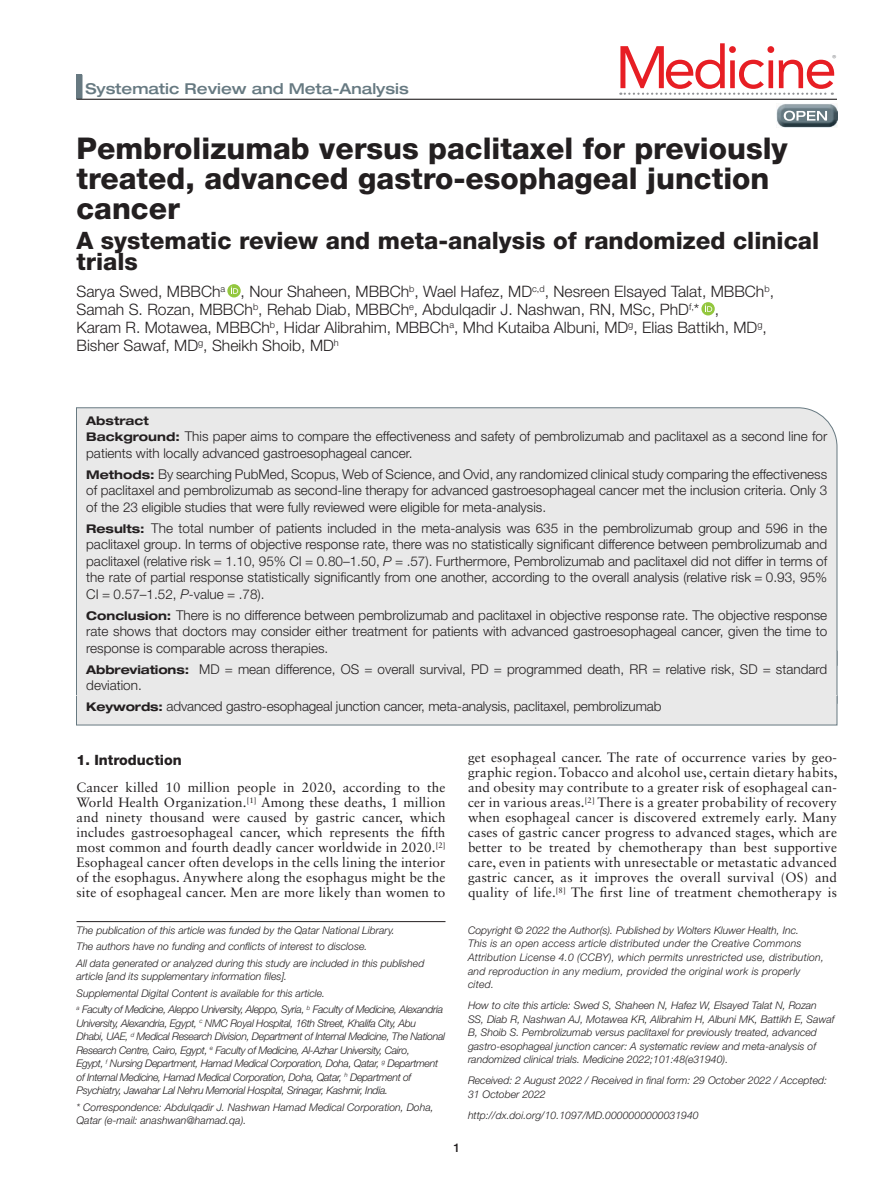
<style>
.page{position:relative;width:891px;height:1188px;background:#fff}
.page>*{position:absolute;margin:0;border:0;box-sizing:border-box;transform-origin:0 0}
.t1{font:59.4px "Avenir";letter-spacing:-.06em;color:#e71e24}
.t2{font:800 30px/30px "Helvetica Neue LT Std";color:#231f20}
.t3{font:800 24px/21px "Helvetica Neue LT Std";color:#231f20}
.t4{font:300 15.75px/18px "Helvetica Neue LT Std";color:#231f20}
.t5{font:500 expanded 15px "Helvetica Neue LT Std";color:#667981}
.t6{font:800 14.25px "Helvetica Neue LT Std";color:#231f20}
.t7{font:300 13.5px/16.5px "Helvetica Neue LT Std";color:#231f20;text-align:justify}
.t8{font:13.5px/15px "Sabon LT Std";letter-spacing:.01em;color:#231f20;text-align:justify}
.t9{font:700 expanded 12px "Helvetica Neue LT Std";color:#231f20}
.t10{font:500 12px "Helvetica Neue LT Std";color:#231f20}
.t11{font:italic 300 10.5px/13.5px "Helvetica Neue LT Std";color:#231f20}
.t12{font:italic 300 10.5px/13.5px "Helvetica Neue LT Std";letter-spacing:-.03em;color:#231f20}
.t13{font:italic 300 10.5px/13.5px "Helvetica Neue LT Std";letter-spacing:.02em;color:#231f20}
.t14{font:500 10.35px "Akzidenz Grotesk BE";color:#909295}
.s1{font-weight:700;font-stretch:expanded;font-size:12px}
.s2{font-style:italic}
</style>
<div class="page">
<div style="left:76px;top:74px;width:6px;height:25px;background:#677981"></div>
<hr style="left:76px;top:99px;width:761px;height:1px;background:#231f20">
<img style="left:776px;top:104px;width:61px;height:24px">
<svg style="left:784px;top:111px;width:43px;height:10px"></svg>
<svg style="left:620px;top:93px;width:213px;height:2px"></svg>
<div style="left:76px;top:407px;width:762px;height:260px;background:#e9e9e9"></div>
<div style="left:76px;top:651px;width:761px;height:54px;background:#e9e9e9"></div>
<div style="left:76px;top:696px;width:761px;height:29px;background:#e9e9e9"></div>
<svg style="left:227px;top:284px;width:14px;height:13px"></svg>
<svg style="left:231px;top:287px;width:7px;height:7px"></svg>
<svg style="left:701px;top:302px;width:14px;height:13px"></svg>
<svg style="left:705px;top:305px;width:7px;height:7px"></svg>
<hr style="left:76px;top:921px;width:370px;height:1px;background:#231f20">
<p class="t5" style="left:86px;top:80px;width:325px">Systematic Review and Meta-Analysis</p>
<h1 class="t1" style="left:615px;top:33px;width:223px">Medicine</h1>
<p class="t14" style="left:832px;top:52px;width:6px">®</p>
<h2 class="t2" style="left:76px;top:134px;width:713px">Pembrolizumab versus paclitaxel for previously treated, advanced gastro-esophageal junction cancer</h2>
<h3 class="t3" style="left:76px;top:230px;width:744px">A systematic review and meta-analysis of randomized clinical trials</h3>
<p class="t4" style="left:76px;top:282px;width:699px">Sarya Swed, MBBCh<sup>a</sup> , Nour Shaheen, MBBCh<sup>b</sup>, Wael Hafez, MD<sup>c,d</sup>, Nesreen Elsayed Talat, MBBCh<sup>b</sup>, Samah S. Rozan, MBBCh<sup>b</sup>, Rehab Diab, MBBCh<sup>e</sup>, Abdulqadir J. Nashwan, RN, MSc, PhD<sup>f,</sup>* ,<br>Karam R. Motawea, MBBCh<sup>b</sup>, Hidar Alibrahim, MBBCh<sup>a</sup>, Mhd Kutaiba Albuni, MD<sup>g</sup>, Elias Battikh, MD<sup>g</sup>, Bisher Sawaf, MD<sup>g</sup>, Sheikh Shoib, MD<sup>h</sup></p>
<p class="t9" style="left:86px;top:413px;width:64px">Abstract</p>
<p class="t7" style="left:86px;top:428px;width:743px"><span class="s1">Background:</span> This paper aims to compare the effectiveness and safety of pembrolizumab and paclitaxel as a second line for patients with locally advanced gastroesophageal cancer.</p>
<p class="t7" style="left:86px;top:466px;width:743px"><span class="s1">Methods:</span> By searching PubMed, Scopus, Web of Science, and Ovid, any randomized clinical study comparing the effectiveness of paclitaxel and pembrolizumab as second-line therapy for advanced gastroesophageal cancer met the inclusion criteria. Only 3 of the 23 eligible studies that were fully reviewed were eligible for meta-analysis.</p>
<p class="t7" style="left:86px;top:520px;width:743px"><span class="s1">Results:</span> The total number of patients included in the meta-analysis was 635 in the pembrolizumab group and 596 in the paclitaxel group. In terms of objective response rate, there was no statistically significant difference between pembrolizumab and paclitaxel (relative risk = 1.10, 95% CI = 0.80–1.50, <span class="s2">P</span> = .57). Furthermore, Pembrolizumab and paclitaxel did not differ in terms of the rate of partial response statistically significantly from one another, according to the overall analysis (relative risk = 0.93, 95% CI = 0.57–1.52, <span class="s2">P</span>-value = .78).</p>
<p class="t7" style="left:86px;top:607px;width:743px"><span class="s1">Conclusion:</span> There is no difference between pembrolizumab and paclitaxel in objective response rate. The objective response rate shows that doctors may consider either treatment for patients with advanced gastroesophageal cancer, given the time to response is comparable across therapies.</p>
<p class="t7" style="left:86px;top:661px;width:742px"><span class="s1">Abbreviations:</span> MD = mean difference, OS = overall survival, PD = programmed death, RR = relative risk, SD = standard deviation.</p>
<p class="t7" style="left:86px;top:698px;width:577px"><span class="s1">Keywords:</span> advanced gastro-esophageal junction cancer, meta-analysis, paclitaxel, pembrolizumab</p>
<p class="t6" style="left:76px;top:752px;width:107px">1. Introduction</p>
<p class="t8" style="left:76px;top:780px;width:371px">Cancer killed 10 million people in 2020, according to the World Health Organization.<sup>[1]</sup> Among these deaths, 1 million and ninety thousand were caused by gastric cancer, which includes gastroesophageal cancer, which represents the fifth most common and fourth deadly cancer worldwide in 2020.<sup>[2] </sup>Esophageal cancer often develops in the cells lining the interior of the esophagus. Anywhere along the esophagus might be the site of esophageal cancer. Men are more likely than women to</p>
<p class="t8" style="left:468px;top:750px;width:371px">get esophageal cancer. The rate of occurrence varies by geo&shy;graphic region. Tobacco and alcohol use, certain dietary habits, and obesity may contribute to a greater risk of esophageal can&shy;cer in various areas.<sup>[2]</sup> There is a greater probability of recovery when esophageal cancer is discovered extremely early. Many cases of gastric cancer progress to advanced stages, which are better to be treated by chemotherapy than best supportive care, even in patients with unresectable or metastatic advanced gastric cancer, as it improves the overall survival (OS) and quality of life.<sup>[8]</sup> The first line of treatment chemotherapy is</p>
<p class="t11" style="left:76px;top:922px;width:349px;line-height:16.5px">The publication of this article was funded by the Qatar National Library.<br>The authors have no funding and conflicts of interest to disclose.<br>All data generated or analyzed during this study are included in this published</p>
<p class="t11" style="left:76px;top:968px;width:368px;line-height:16.5px">article [and its supplementary information files].<br>Supplemental Digital Content is available for this article.<br><sup>a</sup> Faculty of Medicine, Aleppo University, Aleppo, Syria, <sup>b</sup> Faculty of Medicine, Alexandria</p>
<p class="t12" style="left:76px;top:1016px;width:370px">University, Alexandria, Egypt, <sup>c</sup> NMC Royal Hospital, 16th Street, Khalifa City, Abu Dhabi, UAE, <sup>d</sup> Medical Research Division, Department of Internal Medicine, The National Research Centre, Cairo, Egypt, <sup>e</sup> Faculty of Medicine, Al-Azhar University, Cairo,<br>Egypt, <sup>f</sup> Nursing Department, Hamad Medical Corporation, Doha, Qatar, <sup>g</sup> Department of Internal Medicine, Hamad Medical Corporation, Doha, Qatar, <sup>h</sup> Department of Psychiatry, Jawahar Lal Nehru Memorial Hospital, Srinagar, Kashmir, India.</p>
<p class="t11" style="left:77px;top:1100px;width:359px">* Correspondence: Abdulqadir J. Nashwan Hamad Medical Corporation, Doha,<br>Qatar (e-mail: anashwan@hamad.qa).</p>
<p class="t10" style="left:453px;top:1140px;width:8px">1</p>
<p class="t13" style="left:468px;top:923px;width:358px">Copyright © 2022 the Author(s). Published by Wolters Kluwer Health, Inc.<br>This is an open access article distributed under the Creative Commons Attribution License 4.0 (CCBY), which permits unrestricted use, distribution, and reproduction in any medium, provided the original work is properly cited.</p>
<p class="t11" style="left:468px;top:998px;width:368px">How to cite this article: Swed S, Shaheen N, Hafez W, Elsayed Talat N, Rozan SS, Diab R, Nashwan AJ, Motawea KR, Alibrahim H, Albuni MK, Battikh E, Sawaf B, Shoib S. Pembrolizumab versus paclitaxel for previously treated, advanced gastro-esophageal junction cancer: A systematic review and meta-analysis of randomized clinical trials. Medicine 2022;101:48(e31940).</p>
<p class="t11" style="left:468px;top:1073px;width:361px">Received: 2 August 2022 / Received in final form: 29 October 2022 / Accepted:<br>31 October 2022</p>
<p class="t11" style="left:468px;top:1108px;width:232px">http://dx.doi.org/10.1097/MD.0000000000031940</p>
</div>
